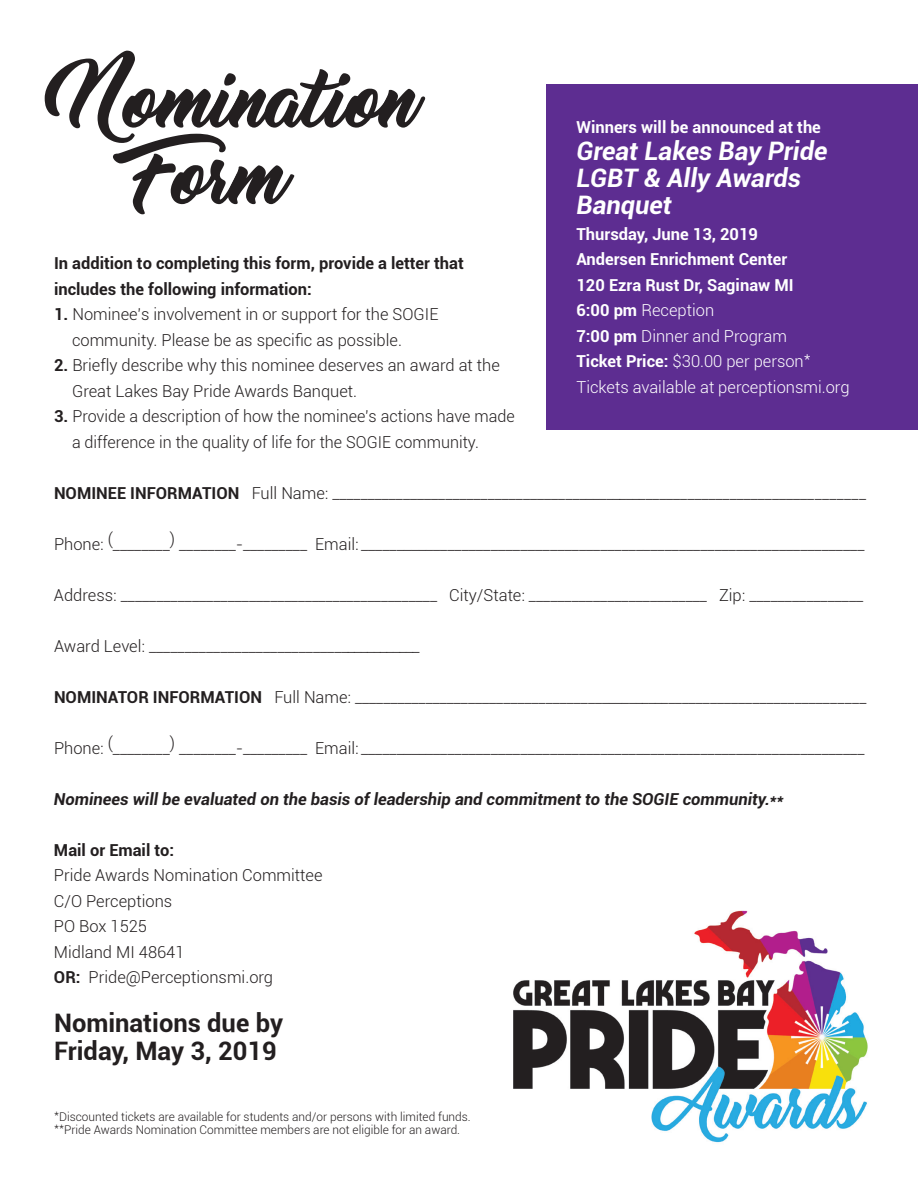
<style>
.page{position:relative;width:918px;height:1188px;background:#fff}
.page>*{position:absolute;margin:0;border:0;box-sizing:border-box;transform-origin:0 0}
.t1{font:64.95px/76.5px "Thinking Of Betty";letter-spacing:-.055em;color:#231f20}
.t2{font:italic 700 25.5px/27px "Roboto";color:#fff}
.t3{font:700 25.5px/28.5px "Roboto";color:#231f20}
.t4{font:300 16.5px/25.5px "Roboto";color:#231f20}
.t5{font:700 16.5px/25.5px "Roboto";color:#fff}
.t6{font:700 16.5px/25.5px "Roboto";color:#231f20}
.t7{font:italic 700 16.5px "Roboto";color:#231f20}
.t8{font:300 12px "Roboto";color:#231f20}
.s1{font-weight:700}
.s2{font-style:inherit}
.s3{font-weight:300}
</style>
<div class="page">
<img style="left:513px;top:910px;width:355px;height:233px">
<div style="left:546px;top:84px;width:372px;height:346px;background:#5d2d91"></div>
<h1 class="t1" style="left:133px;top:67px;width:290px;text-indent:-65px">Nomination<br>Form</h1>
<p class="t6" style="left:54px;top:250px;width:411px">In addition to completing this form, provide a letter that includes the following information:</p>
<p class="t4" style="left:72px;top:301px;width:368px;text-indent:-18px"><span class="s1">1.</span> Nominee’s involvement in or support for the SOGIE community. Please be as specific as possible.</p>
<p class="t4" style="left:72px;top:352px;width:429px;text-indent:-18px"><span class="s1">2.</span> Briefly describe why this nominee deserves an award at the<br>Great Lakes Bay Pride Awards Banquet.</p>
<p class="t4" style="left:72px;top:403px;width:444px;text-indent:-18px"><span class="s1">3.</span> Provide a description of how the nominee’s actions have made a difference in the quality of life for the SOGIE community.</p>
<p class="t5" style="left:576px;top:114px;width:246px">Winners will be announced at the</p>
<h2 class="t2" style="left:576px;top:137px;width:252px">Great Lakes Bay Pride<br>LGBT &amp; Ally Awards<br>Banquet</h2>
<p class="t5" style="left:576px;top:221px;width:275px"><span class="s2">Thurs</span>day, June <span class="s2">13</span>, 201<span class="s2">9<br></span>Andersen Enrichment Center<br>120 Ezra Rust Dr, Saginaw MI<br>6:00 pm <span class="s3">Reception<br></span>7:00 pm <span class="s3">Dinner and Program<br></span>Ticket Price: <span class="s3">$30.00 per person</span><sup>*<br></sup><span class="s3">Tickets available at perceptionsmi.org</span></p>
<p class="t4" style="left:54px;top:480px;width:814px"><span class="s1">NOMINEE INFORMATION</span> Full Name: ____________________________________________________________________________</p>
<p class="t4" style="left:54px;top:531px;width:812px">Phone: (________) ________-_________ Email: ______________________________________________________________________</p>
<p class="t4" style="left:54px;top:582px;width:811px">Address: _____________________________________________ City/State: _________________________ Zip: ________________</p>
<p class="t4" style="left:54px;top:633px;width:367px">Award Level: _______________________________________</p>
<p class="t4" style="left:54px;top:684px;width:814px"><span class="s1">NOMINATOR INFORMATION</span> Full Name: _________________________________________________________________________</p>
<p class="t4" style="left:54px;top:735px;width:812px">Phone: (________) ________-_________ Email: ______________________________________________________________________</p>
<p class="t7" style="left:54px;top:787px;width:731px">Nominees will be evaluated on the basis of leadership and commitment to the SOGIE community.**</p>
<p class="t6" style="left:54px;top:837px;width:122px">Mail or Email to:</p>
<p class="t4" style="left:54px;top:862px;width:270px">Pride Awards Nomination Committee<br>C/O Perceptions<br>PO Box 1525<br>Midland MI 48641<br><span class="s1">OR:</span> Pride@Perceptionsmi.org</p>
<h2 class="t3" style="left:54px;top:1007px;width:231px">Nominations due by<br>Friday, <span class="s2">May 3</span>, 201<span class="s2">9</span></h2>
<p class="t8" style="left:54px;top:1108px;width:418px">*Discounted tickets are available for students and/or persons with limited funds.</p>
<p class="t8" style="left:54px;top:1121px;width:408px">**Pride Awards Nomination Committee members are not eligible for an award.</p>
</div>
